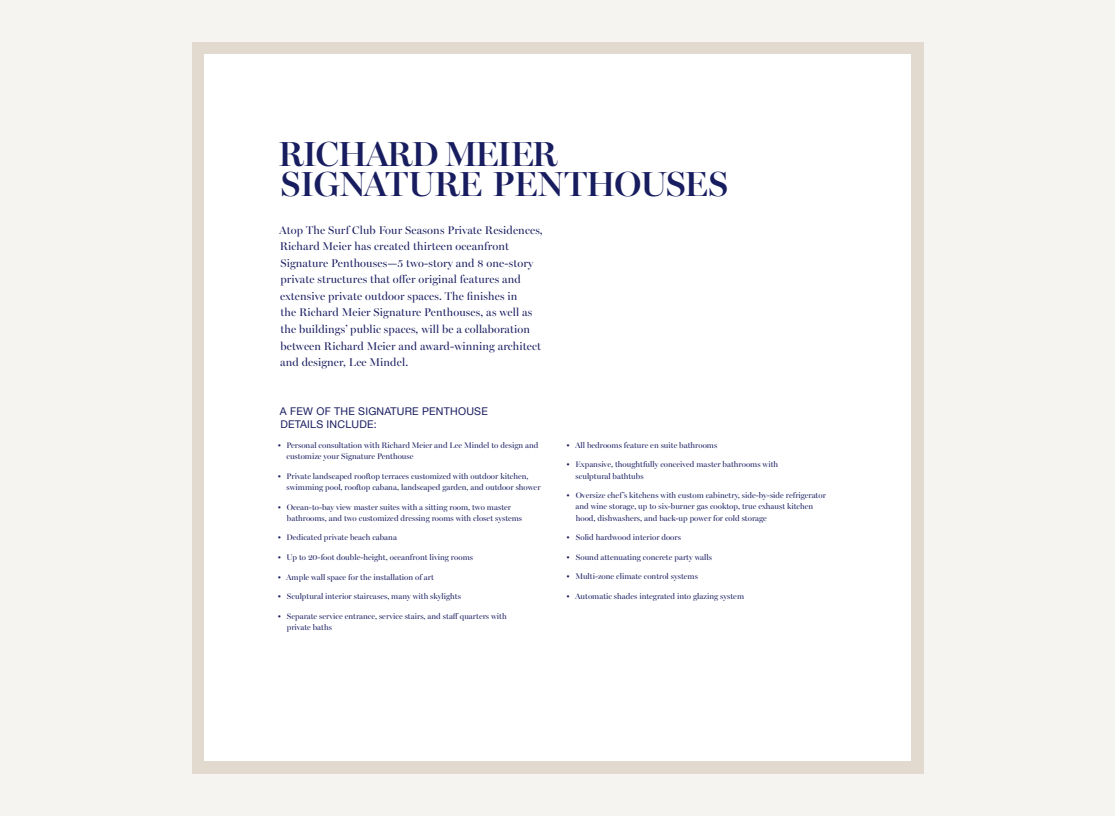
<style>
.page{position:relative;width:1115px;height:816px;background:#f6f4f1}
.page>*{position:absolute;margin:0;border:0;box-sizing:border-box;transform-origin:0 0}
.t1{font:600 35px/30px "Miller Banner";letter-spacing:-.03em;color:#181d5f}
.t2{font:11.25px/16.5px "Miller Banner";letter-spacing:.01em;color:#181d5f}
.t3{font:10.62px "Helvetica Neue";letter-spacing:.02em;color:#181d5f}
.t4{font:8.12px/11.2px "Miller Banner";color:#181d5f}
</style>
<div class="page">
<div style="left:192px;top:42px;width:731px;height:732px;background:#e2dacf"></div>
<div style="left:204px;top:55px;width:707px;height:706px;background:#fff"></div>
<h1 class="t1" style="left:278px;top:139px;width:313px">RICHARD MEIER<br>SIGNATURE PENTHO</h1>
<h1 class="t1" style="left:640px;top:169px;width:89px">USES</h1>
<p class="t2" style="left:279px;top:221px;width:265px">Atop The Surf Club Four Seasons Private Residences, Richard Meier has created thirteen oceanfront Signature Penthouses—5 two-story and 8 one-story private structures that offer original features and extensive private outdoor spaces. The finishes in<br>the Richard Meier Signature Penthouses, as well as the buildings’ public spaces, will be a collaboration between Richard Meier and award-winning architect and designer, Lee Mindel.</p>
<h3 class="t3" style="left:280px;top:403px;width:19px">A FEW</h3>
<h3 class="t3" style="left:316px;top:403px;width:50px">OF THE SIGNATUR</h3>
<h3 class="t3" style="left:412px;top:403px;width:32px">E PENTHOUS</h3>
<h3 class="t3" style="left:481px;top:403px;width:8px">E</h3>
<h3 class="t3" style="left:280px;top:417px;width:98px">DETAILS INCLUDE:</h3>
<p class="t4" style="left:286px;top:439px;width:254px;text-indent:-9px">• Personal consultation with Richard Meier and Lee Mindel to design and customize your Signature Penthouse</p>
<p class="t4" style="left:287px;top:470px;width:255px;text-indent:-9px">• Private landscaped rooftop terraces customized with outdoor kitchen, swimming pool, rooftop cabana, landscaped garden, and outdoor shower</p>
<p class="t4" style="left:287px;top:501px;width:237px;text-indent:-9px">• Ocean-to-bay view master suites with a sitting room, two master bathrooms, and two customized dressing rooms with closet systems</p>
<p class="t4" style="left:278px;top:532px;width:121px">• Dedicated private beach cabana</p>
<p class="t4" style="left:278px;top:551px;width:197px">• Up to 20-foot double-height, oceanfront living rooms</p>
<p class="t4" style="left:278px;top:571px;width:158px">• Ample wall space for the installation of art</p>
<p class="t4" style="left:278px;top:591px;width:185px">• Sculptural interior staircases, many with skylights</p>
<p class="t4" style="left:287px;top:610px;width:221px;text-indent:-9px">• Separate service entrance, service stairs, and staff quarters with private baths</p>
<p class="t4" style="left:567px;top:439px;width:152px">• All bedrooms feature en suite bathrooms</p>
<p class="t4" style="left:575px;top:459px;width:204px;text-indent:-9px">• Expansive, thoughtfully conceived master bathrooms with sculptural bathtubs</p>
<p class="t4" style="left:575px;top:490px;width:252px;text-indent:-9px">• Oversize chef ’s kitchens with custom cabinetry, side-by-side refrigerator and wine storage, up to six-burner gas cooktop, true exhaust kitchen hood, dishwashers, and back-up power for cold storage</p>
<p class="t4" style="left:567px;top:532px;width:116px">• Solid hardwood interior doors</p>
<p class="t4" style="left:567px;top:551px;width:147px">• Sound attenuating concrete party walls</p>
<p class="t4" style="left:567px;top:571px;width:133px">• Multi-zone climate control systems</p>
<p class="t4" style="left:567px;top:590px;width:179px">• Automatic shades integrated into glazing system</p>
</div>
